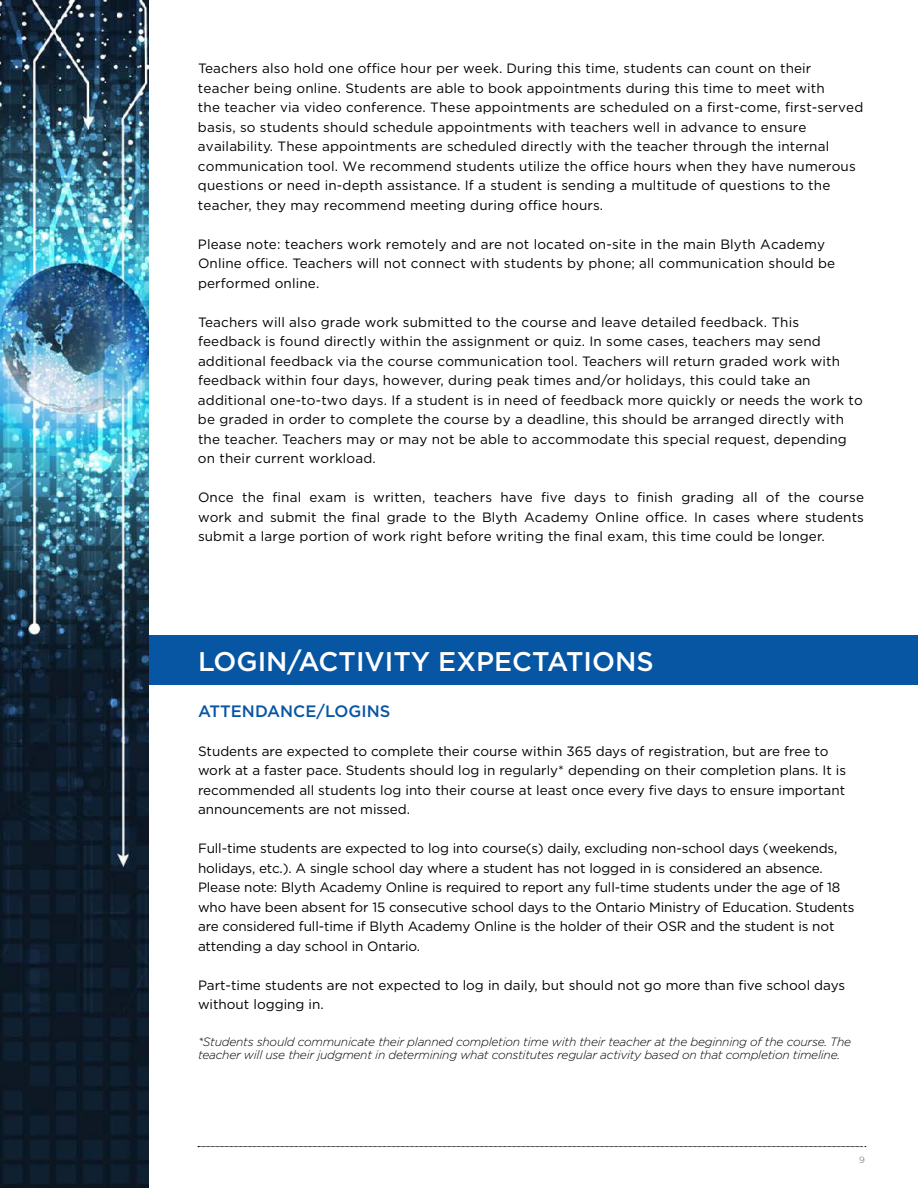
<style>
.page{position:relative;width:918px;height:1188px;background:#fff}
.page>*{position:absolute;margin:0;border:0;box-sizing:border-box;transform-origin:0 0}
.t1{font:500 27px "Gotham";color:#fff}
.t2{font:500 16.5px "Gotham";color:#0756a3}
.t3{font:13.5px/19.5px "Gotham";letter-spacing:.01em;color:#000}
.t4{font:13.5px/19.5px "Gotham";letter-spacing:-.01em;color:#000}
.t5{font:italic 300 12px/13.5px "Gotham";letter-spacing:-.02em;color:#000}
.t6{font:300 9px "Gotham";color:#636466}
</style>
<div class="page">
<img style="left:0;top:0;width:149px;height:1188px">
<svg style="left:198px;top:1146px;width:668px;height:1px"></svg>
<div style="left:149px;top:635px;width:769px;height:50px;background:#0756a3"></div>
<p class="t3" style="left:198px;top:59px;width:667px">Teachers also hold one office hour per week. During this time, students can count on their teacher being online. Students are able to book appointments during this time to meet with<br>the teacher via video conference. These appointments are scheduled on a first-come, first-served basis, so students should schedule appointments with teachers well in advance to ensure availability. These appointments are scheduled directly with the teacher through the internal communication tool. We recommend students utilize the office hours when they have numerous questions or need in-depth assistance. If a student is sending a multitude of questions to the teacher, they may recommend meeting during office hours.</p>
<p class="t3" style="left:198px;top:234px;width:639px">Please note: teachers work remotely and are not located on-site in the main Blyth Academy<br>Online office. Teachers will not connect with students by phone; all communication should be performed online.</p>
<p class="t3" style="left:198px;top:312px;width:666px">Teachers will also grade work submitted to the course and leave detailed feedback. This feedback is found directly within the assignment or quiz. In some cases, teachers may send additional feedback via the course communication tool. Teachers will return graded work with feedback within four days, however, during peak times and/or holidays, this could take an additional one-to-two days. If a student is in need of feedback more quickly or needs the work to be graded in order to complete the course by a deadline, this should be arranged directly with the teacher. Teachers may or may not be able to accommodate this special request, depending on their current workload.</p>
<p class="t3" style="left:198px;top:487px;width:668px;text-align:justify">Once the final exam is written, teachers have five days to finish grading all of the course work and submit the final grade to the Blyth Academy Online office. In cases where students submit a large portion of work right before writing the final exam, this time could be longer.</p>
<h1 class="t1" style="left:198px;top:644px;width:457px">LOGIN/ACTIVITY EXPECTATIONS</h1>
<p class="t2" style="left:198px;top:701px;width:194px">ATTENDANCE/LOGINS</p>
<p class="t3" style="left:198px;top:741px;width:650px">Students are expected to complete their course within 365 days of registration, but are free to work at a faster pace. Students should log in regularly* depending on their completion plans. It is recommended all students log into their course at least once every five days to ensure important announcements are not missed.</p>
<p class="t4" style="left:198px;top:839px;width:658px">Full-time students are expected to log into course(s) daily, excluding non-school days (weekends, holidays, etc.). A single school day where a student has not logged in is considered an absence.<br>Please note: Blyth Academy Online is required to report any full-time students under the age of 18 who have been absent for 15 consecutive school days to the Ontario Ministry of Education. Students are considered full-time if Blyth Academy Online is the holder of their OSR and the student is not attending a day school in Ontario.</p>
<p class="t3" style="left:198px;top:975px;width:649px">Part-time students are not expected to log in daily, but should not go more than five school days without logging in.</p>
<p class="t5" style="left:198px;top:1034px;width:655px">*Students should communicate their planned completion time with their teacher at the beginning of the course. The teacher will use their judgment in determining what constitutes regular activity based on that completion timeline.</p>
<p class="t6" style="left:859px;top:1154px;width:7px">9</p>
</div>
